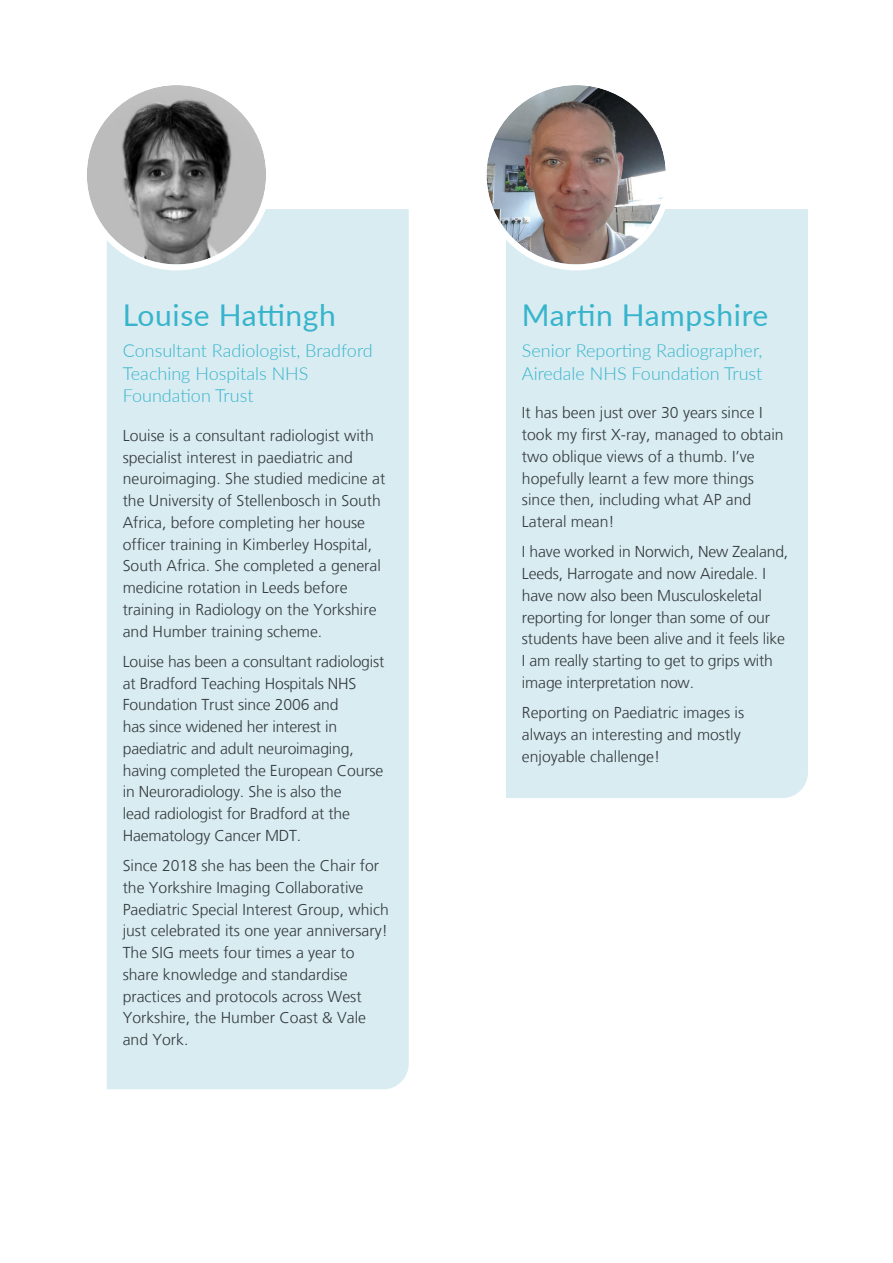
<style>
.page{position:relative;width:893px;height:1263px;background:#fff}
.page>*{position:absolute;margin:0;border:0;box-sizing:border-box;transform-origin:0 0}
.Name{font:30px "Lato";letter-spacing:.02em;color:#37b4cb}
.Job_title{font:300 18px/22.5px "Lato";color:#37b4cb}
.Body_Text_01{font:300 15.75px/21.8px "Frutiger LT";color:#353a3d}
</style>
<div class="page">
<div style="left:107px;top:209px;width:302px;height:880px;background:#d8ecf2"></div>
<div style="left:506px;top:209px;width:302px;height:589px;background:#d8ecf2"></div>
<img style="left:87px;top:85px;width:179px;height:179px;border-radius:90px">
<div style="left:81px;top:79px;width:191px;height:191px;border:6px solid #fff;border-radius:50%"></div>
<img style="left:486px;top:85px;width:180px;height:179px;border-radius:90px">
<div style="left:480px;top:79px;width:192px;height:191px;border:6px solid #fff;border-radius:50%"></div>
<p class="Name" style="left:123px;top:294px;width:215px">Louise Hattingh</p>
<p class="Job_title" style="left:123px;top:339px;width:252px">Consultant Radiologist, Bradford<br>Teaching Hospitals NHS<br>Foundation Trust</p>
<p class="Body_Text_01" style="left:123px;top:425px;width:264px">Louise is a consultant radiologist with specialist interest in paediatric and neuroimaging. She studied medicine at the University of Stellenbosch in South Africa, before completing her house officer training in Kimberley Hospital, South Africa. She completed a general medicine rotation in Leeds before training in Radiology on the Yorkshire and Humber training scheme.</p>
<p class="Body_Text_01" style="left:123px;top:651px;width:263px">Louise has been a consultant radiologist at Bradford Teaching Hospitals NHS Foundation Trust since 2006 and<br>has since widened her interest in paediatric and adult neuroimaging, having completed the European Course in Neuroradiology. She is also the<br>lead radiologist for Bradford at the Haematology Cancer MDT.</p>
<p class="Body_Text_01" style="left:123px;top:855px;width:268px">Since 2018 she has been the Chair for the Yorkshire Imaging Collaborative Paediatric Special Interest Group, which just celebrated its one year anniversary!<br>The SIG meets four times a year to share knowledge and standardise practices and protocols across West Yorkshire, the Humber Coast &amp; Vale and York.</p>
<p class="Name" style="left:522px;top:294px;width:248px">Martin Hampshire</p>
<p class="Job_title" style="left:522px;top:339px;width:242px">Senior Reporting Radiographer,<br>Airedale NHS Foundation Trust</p>
<p class="Body_Text_01" style="left:522px;top:402px;width:263px">It has been just over 30 years since I took my first X-ray, managed to obtain two oblique views of a thumb. I’ve hopefully learnt a few more things since then, including what AP and<br>Lateral mean!</p>
<p class="Body_Text_01" style="left:522px;top:541px;width:268px">I have worked in Norwich, New Zealand, Leeds, Harrogate and now Airedale. I have now also been Musculoskeletal reporting for longer than some of our students have been alive and it feels like I am really starting to get to grips with image interpretation now.</p>
<p class="Body_Text_01" style="left:522px;top:702px;width:224px">Reporting on Paediatric images is always an interesting and mostly enjoyable challenge!</p>
</div>
